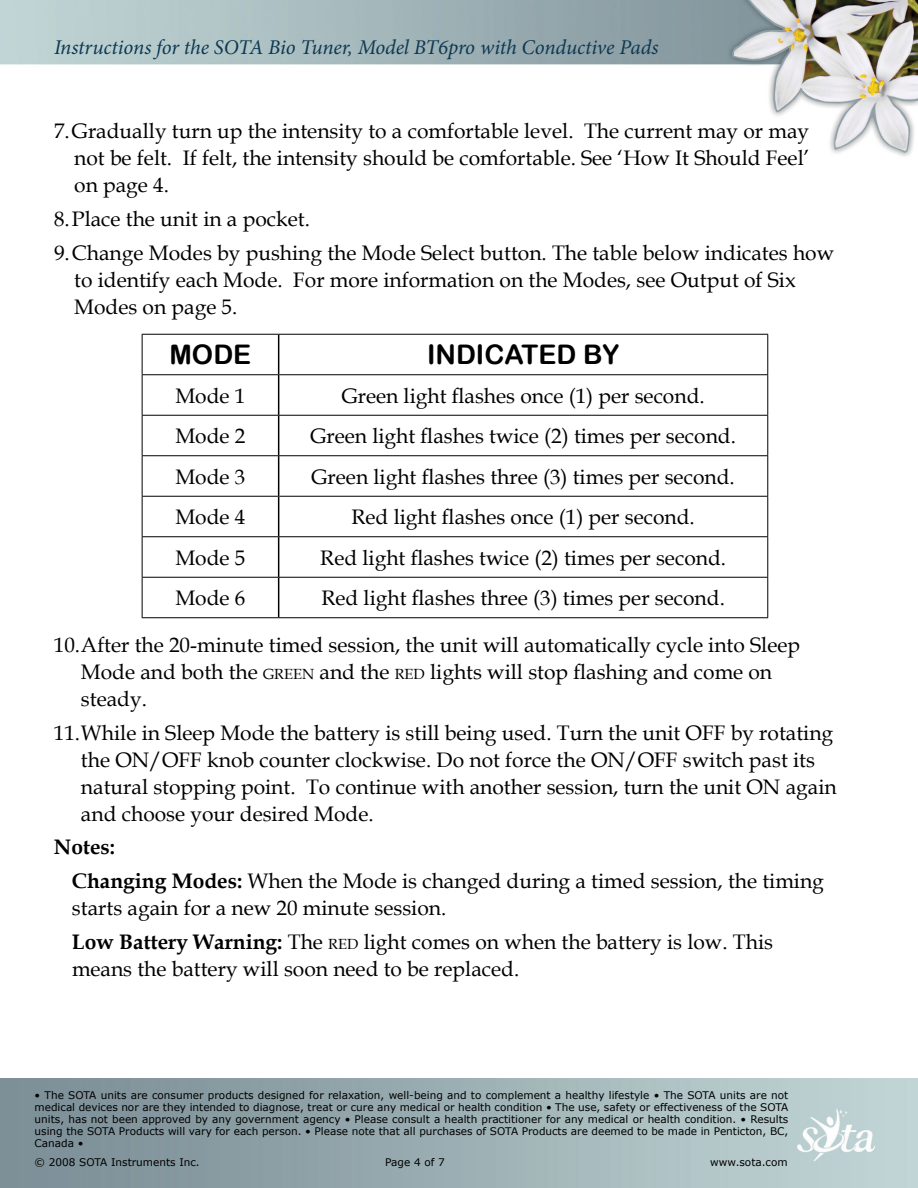
<style>
.page{position:relative;width:918px;height:1188px;background:#fff}
.page>*{position:absolute;margin:0;border:0;box-sizing:border-box;transform-origin:0 0}
.t1{font:27px "Arial Rounded MT Bold";color:#000}
.t2{font:21px/27px "Book Antiqua";color:#000}
.t3{font:italic 21px "Minion Pro";letter-spacing:-.01em;color:#0e3952}
.t4{font:10.5px/12px "Verdana";color:#000;text-align:justify}
.s1{font-size:14.7px}
.s2{font-weight:700}
</style>
<div class="page">
<img style="left:0;top:0;width:918px;height:157px">
<img style="left:0;top:1079px;width:918px;height:109px">
<hr style="left:142px;top:415px;width:137px;height:1px;background:#000">
<hr style="left:142px;top:416px;width:1px;height:39px;background:#000">
<hr style="left:142px;top:455px;width:137px;height:1px;background:#000">
<hr style="left:278px;top:416px;width:1px;height:39px;background:#000">
<hr style="left:278px;top:537px;width:1px;height:40px;background:#000">
<hr style="left:142px;top:334px;width:137px;height:1px;background:#000">
<hr style="left:279px;top:334px;width:489px;height:1px;background:#000">
<hr style="left:142px;top:374px;width:136px;height:1px;background:#000">
<hr style="left:279px;top:374px;width:489px;height:1px;background:#000">
<hr style="left:279px;top:415px;width:489px;height:1px;background:#000">
<hr style="left:279px;top:455px;width:489px;height:1px;background:#000">
<hr style="left:142px;top:496px;width:136px;height:1px;background:#000">
<hr style="left:279px;top:496px;width:489px;height:1px;background:#000">
<hr style="left:142px;top:536px;width:137px;height:1px;background:#000">
<hr style="left:279px;top:536px;width:489px;height:1px;background:#000">
<hr style="left:279px;top:577px;width:489px;height:1px;background:#000">
<hr style="left:279px;top:617px;width:489px;height:1px;background:#000">
<hr style="left:142px;top:577px;width:137px;height:1px;background:#000">
<hr style="left:142px;top:617px;width:137px;height:1px;background:#000">
<hr style="left:142px;top:335px;width:1px;height:39px;background:#000">
<hr style="left:142px;top:375px;width:1px;height:40px;background:#000">
<hr style="left:142px;top:456px;width:1px;height:40px;background:#000">
<hr style="left:142px;top:497px;width:1px;height:39px;background:#000">
<hr style="left:142px;top:537px;width:1px;height:40px;background:#000">
<hr style="left:142px;top:578px;width:1px;height:39px;background:#000">
<hr style="left:278px;top:335px;width:1px;height:40px;background:#000">
<hr style="left:278px;top:375px;width:1px;height:40px;background:#000">
<hr style="left:278px;top:456px;width:1px;height:40px;background:#000">
<hr style="left:278px;top:496px;width:1px;height:40px;background:#000">
<hr style="left:278px;top:578px;width:1px;height:39px;background:#000">
<hr style="left:767px;top:335px;width:1px;height:39px;background:#000">
<hr style="left:767px;top:375px;width:1px;height:40px;background:#000">
<hr style="left:767px;top:416px;width:1px;height:39px;background:#000">
<hr style="left:767px;top:456px;width:1px;height:40px;background:#000">
<hr style="left:767px;top:497px;width:1px;height:39px;background:#000">
<hr style="left:767px;top:537px;width:1px;height:40px;background:#000">
<hr style="left:767px;top:578px;width:1px;height:39px;background:#000">
<p class="t3" style="left:54px;top:33px;width:606px">Instructions for the SOTA Bio Tuner, Model BT6pro with Conductive Pads</p>
<p class="t2" style="left:74px;top:117px;width:737px;text-align:justify;text-indent:-20px">7.Gradually turn up the intensity to a comfortable level. The current may or may not be felt. If felt, the intensity should be comfortable. See ‘How It Should Feel’ on page 4.</p>
<p class="t2" style="left:54px;top:201px;width:782px;line-height:33.8px">8.Place the unit in a pocket.<br>9.Change Modes by pushing the Mode Select button. The table below indicates how</p>
<p class="t2" style="left:74px;top:266px;width:723px">to identify each Mode. For more information on the Modes, see Output of Six<br>Modes on page 5.</p>
<p class="t1" style="left:169px;top:339px;width:83px">MODE</p>
<p class="t1" style="left:427px;top:339px;width:194px">INDICATED BY</p>
<p class="t2" style="left:175px;top:382px;width:71px">Mode 1</p>
<p class="t2" style="left:342px;top:382px;width:365px">Green light flashes once (1) per second.</p>
<p class="t2" style="left:175px;top:422px;width:71px">Mode 2</p>
<p class="t2" style="left:310px;top:422px;width:427px">Green light flashes twice (2) times per second.</p>
<p class="t2" style="left:175px;top:463px;width:71px">Mode 3</p>
<p class="t2" style="left:312px;top:463px;width:425px">Green light flashes three (3) times per second.</p>
<p class="t2" style="left:175px;top:503px;width:71px">Mode 4</p>
<p class="t2" style="left:352px;top:503px;width:345px">Red light flashes once (1) per second.</p>
<p class="t2" style="left:175px;top:544px;width:71px">Mode 5</p>
<p class="t2" style="left:320px;top:544px;width:407px">Red light flashes twice (2) times per second.</p>
<p class="t2" style="left:175px;top:584px;width:71px">Mode 6</p>
<p class="t2" style="left:321px;top:584px;width:405px">Red light flashes three (3) times per second.</p>
<p class="t2" style="left:81px;top:631px;width:721px;text-indent:-27px">10.After the 20-minute timed session, the unit will automatically cycle into Sleep<br>Mode and both the <span class="s1">GREEN</span> and the <span class="s1">RED</span> lights will stop flashing and come on steady.</p>
<p class="t2" style="left:81px;top:719px;width:757px;text-indent:-27px">11.While in Sleep Mode the battery is still being used. Turn the unit OFF by rotating the ON/OFF knob counter clockwise. Do not force the ON/OFF switch past its natural stopping point. To continue with another session, turn the unit ON again and choose your desired Mode.</p>
<p class="t2" style="left:72px;top:830px;width:753px;line-height:33.8px;text-indent:-18px"><span class="s2">Notes:<br>Changing Modes:</span> When the Mode is changed during a timed session, the timing</p>
<p class="t2" style="left:72px;top:891px;width:703px;line-height:33.8px">starts again for a new 20 minute session.<br><span class="s2">Low Battery Warning:</span> The <span class="s1">RED</span> light comes on when the battery is low. This</p>
<p class="t2" style="left:72px;top:955px;width:449px">means the battery will soon need to be replaced.</p>
<p class="t4" style="left:35px;top:1089px;width:755px">• The SOTA units are consumer products designed for relaxation, well-being and to complement a healthy lifestyle • The SOTA units are not medical devices nor are they intended to diagnose, treat or cure any medical or health condition • The use, safety or effectiveness of the SOTA units, has not been approved by any government agency • Please consult a health practitioner for any medical or health condition. • Results using the SOTA Products will vary for each person. • Please note that all purchases of SOTA Products are deemed to be made in Penticton, BC, Canada •</p>
<p class="t4" style="left:35px;top:1155px;width:167px">© 2008 SOTA Instruments Inc.</p>
<p class="t4" style="left:385px;top:1155px;width:61px">Page 4 of 7</p>
<p class="t4" style="left:710px;top:1155px;width:79px">www.sota.com</p>
</div>
